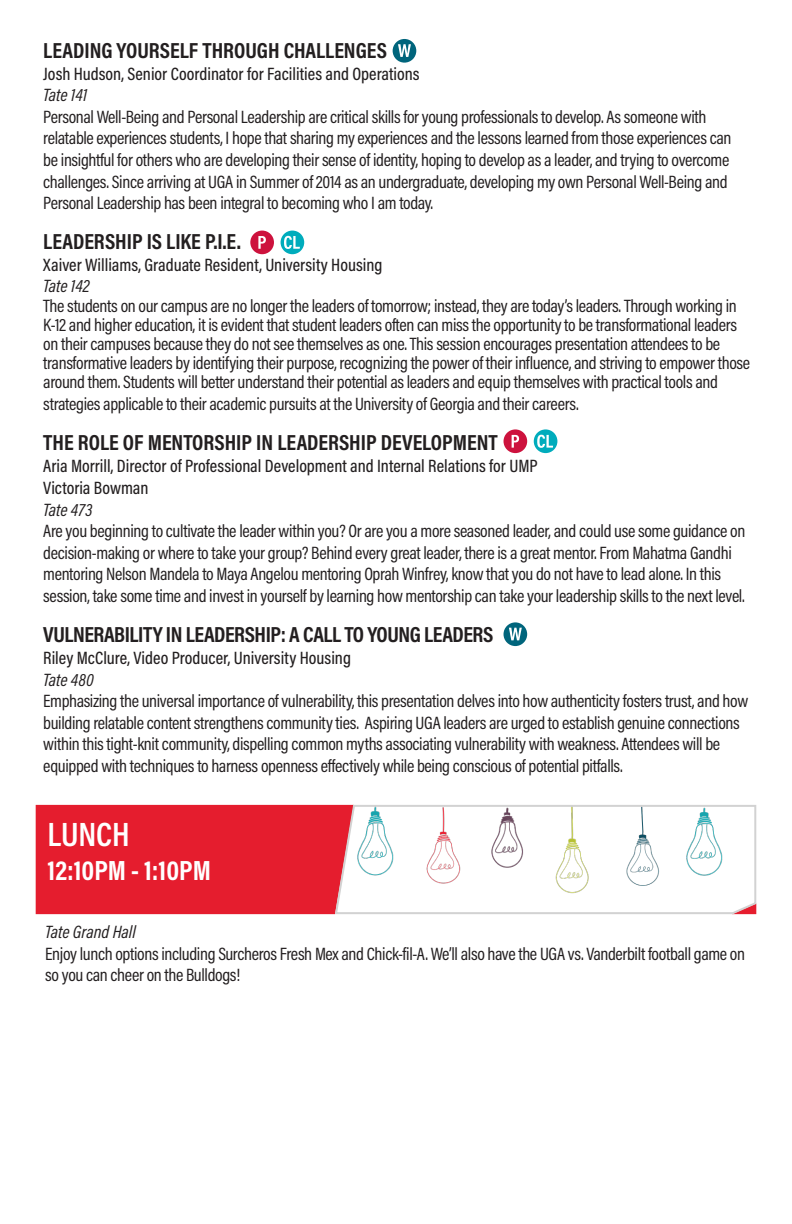
<style>
.page{position:relative;width:792px;height:1224px;background:#fff}
.page>*{position:absolute;margin:0;border:0;box-sizing:border-box;transform-origin:0 0}
.t1{font:600 34px "Acumin Pro Cond";letter-spacing:-.005em;color:#fff}
.t2{font:700 28px "Acumin Pro Cond";color:#fff}
.t3{font:700 22px "Acumin Pro Cond";color:#231f20}
.t4{font:700 22px "Acumin Pro Cond";letter-spacing:-.02em;color:#231f20}
.t5{font:18px/21.6px "Acumin Pro Cond";letter-spacing:-.02em;color:#231f20}
.t6{font:500 18px "Acumin Pro Cond";color:#231f20}
.t7{font:italic 18px "Acumin Pro Cond";color:#231f20}
</style>
<div class="page">
<div style="left:393px;top:39px;width:23px;height:24px;background:#00657c;border-radius:50%"></div>
<svg style="left:398px;top:44px;width:13px;height:13px"></svg>
<div style="left:36px;top:805px;width:298px;height:109px;background:#e51d2e"></div>
<svg style="left:334px;top:805px;width:423px;height:110px"></svg>
<img style="left:326px;top:804px;width:99px;height:89px">
<div style="left:281px;top:231px;width:23px;height:23px;background:#00acbc;border-radius:50%"></div>
<svg style="left:284px;top:236px;width:16px;height:13px"></svg>
<div style="left:250px;top:231px;width:24px;height:23px;background:#cd123d;border-radius:50%"></div>
<svg style="left:258px;top:236px;width:8px;height:13px"></svg>
<div style="left:534px;top:429px;width:23px;height:24px;background:#00acbc;border-radius:50%"></div>
<svg style="left:537px;top:435px;width:16px;height:13px"></svg>
<div style="left:504px;top:429px;width:23px;height:24px;background:#cd123d;border-radius:50%"></div>
<svg style="left:512px;top:435px;width:7px;height:13px"></svg>
<div style="left:504px;top:622px;width:23px;height:24px;background:#00657c;border-radius:50%"></div>
<svg style="left:509px;top:628px;width:13px;height:12px"></svg>
<p class="t3" style="left:43px;top:36px;width:345px">LEADING YOURSELF THROUGH CHALLENGES</p>
<p class="t6" style="left:43px;top:62px;width:378px">Josh Hudson, Senior Coordinator for Facilities and Operations</p>
<p class="t7" style="left:43px;top:83px;width:45px">Tate 141</p>
<p class="t5" style="left:43px;top:105px;width:690px">Personal Well-Being and Personal Leadership are critical skills for young professionals to develop. As someone with relatable experiences students, I hope that sharing my experiences and the lessons learned from those experiences can be insightful for others who are developing their sense of identity, hoping to develop as a leader, and trying to overcome challenges. Since arriving at UGA in Summer of 2014 as an undergraduate, developing my own Personal Well-Being and Personal Leadership has been integral to becoming who I am today.</p>
<p class="t3" style="left:43px;top:227px;width:199px">LEADERSHIP IS LIKE P.I.E.</p>
<p class="t6" style="left:43px;top:253px;width:341px">Xaiver Williams, Graduate Resident, University Housing</p>
<p class="t7" style="left:43px;top:274px;width:48px">Tate 142</p>
<p class="t5" style="left:43px;top:295px;width:708px;line-height:19.2px">The students on our campus are no longer the leaders of tomorrow; instead, they are today’s leaders. Through working in K-12 and higher education, it is evident that student leaders often can miss the opportunity to be transformational leaders on their campuses because they do not see themselves as one. This session encourages presentation attendees to be transformative leaders by identifying their purpose, recognizing the power of their influence, and striving to empower those around them. Students will better understand their potential as leaders and equip themselves with practical tools and</p>
<p class="t5" style="left:43px;top:393px;width:537px">strategies applicable to their academic pursuits at the University of Georgia and their careers.</p>
<p class="t3" style="left:43px;top:428px;width:456px">THE ROLE OF MENTORSHIP IN LEADERSHIP DEVELOPMENT</p>
<p class="t6" style="left:43px;top:454px;width:496px">Aria Morrill, Director of Professional Development and Internal Relations for UMP</p>
<p class="t6" style="left:43px;top:476px;width:107px">Victoria Bowman</p>
<p class="t7" style="left:43px;top:498px;width:51px">Tate 473</p>
<p class="t5" style="left:43px;top:520px;width:704px">Are you beginning to cultivate the leader within you? Or are you a more seasoned leader, and could use some guidance on decision-making or where to take your group? Behind every great leader, there is a great mentor. From Mahatma Gandhi mentoring Nelson Mandela to Maya Angelou mentoring Oprah Winfrey, know that you do not have to lead alone. In this session, take some time and invest in yourself by learning how mentorship can take your leadership skills to the next level.</p>
<p class="t4" style="left:43px;top:620px;width:452px">VULNERABILITY IN LEADERSHIP: A CALL TO YOUNG LEADERS</p>
<p class="t6" style="left:43px;top:646px;width:309px">Riley McClure, Video Producer, University Housing</p>
<p class="t7" style="left:43px;top:668px;width:52px">Tate 480</p>
<p class="t5" style="left:43px;top:690px;width:706px">Emphasizing the universal importance of vulnerability, this presentation delves into how authenticity fosters trust, and how building relatable content strengthens community ties. Aspiring UGA leaders are urged to establish genuine connections within this tight-knit community, dispelling common myths associating vulnerability with weakness. Attendees will be equipped with techniques to harness openness effectively while being conscious of potential pitfalls.</p>
<p class="t1" style="left:48px;top:812px;width:83px">LUNCH</p>
<p class="t2" style="left:48px;top:851px;width:165px">12:10PM - 1:10PM</p>
<p class="t7" style="left:45px;top:920px;width:92px">Tate Grand Hall</p>
<p class="t5" style="left:45px;top:943px;width:701px">Enjoy lunch options including Surcheros Fresh Mex and Chick-fil-A. We’ll also have the UGA vs. Vanderbilt football game on so you can cheer on the Bulldogs!</p>
</div>
